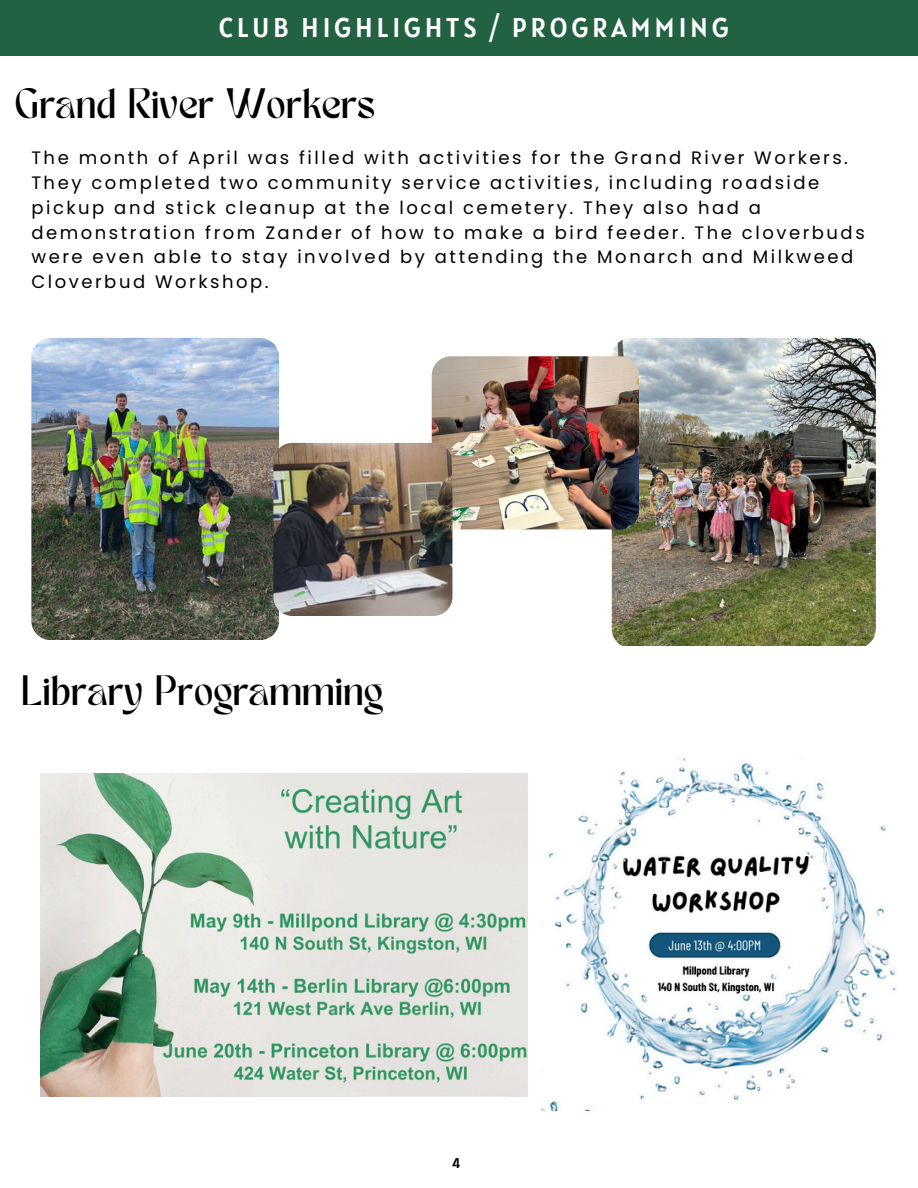
<style>
.page{position:relative;width:918px;height:1188px;background:#fff}
.page>*{position:absolute;margin:0;border:0;box-sizing:border-box;transform-origin:0 0}
.t1{font:29.7px "TANMERINGUE";color:#000}
.t2{font:27px "Alatsi";letter-spacing:.14em;color:#fff}
.t3{font:18px/24.8px "Poppins";letter-spacing:.14em;color:#000}
.t4{font:13.95px "Alatsi";color:#000}
</style>
<div class="page">
<div style="left:0;top:0;width:918px;height:56px;background:#226243"></div>
<img style="left:40px;top:773px;width:487px;height:323px">
<img style="left:541px;top:759px;width:355px;height:352px">
<img style="left:612px;top:338px;width:264px;height:307px">
<img style="left:432px;top:356px;width:206px;height:173px;border-radius:19px">
<img style="left:31px;top:338px;width:248px;height:302px">
<img style="left:273px;top:443px;width:179px;height:173px;border-radius:19px">
<h2 class="t2" style="left:219px;top:10px;width:512px">CLUB HIGHLIGHTS / PROGRAMMING</h2>
<p class="t1" style="left:15px;top:88px;width:361px">Grand River Workers</p>
<p class="t3" style="left:31px;top:146px;width:835px">The month of April was filled with activities for the Grand River Workers.<br>They completed two community service activities, including roadside pickup and stick cleanup at the local cemetery. They also had a demonstration from Zander of how to make a bird feeder. The cloverbuds were even able to stay involved by attending the Monarch and Milkweed Cloverbud Workshop.</p>
<p class="t1" style="left:21px;top:675px;width:363px">Library Programming</p>
<h1 class="t4" style="left:452px;top:1154px;width:10px">4</h1>
</div>
